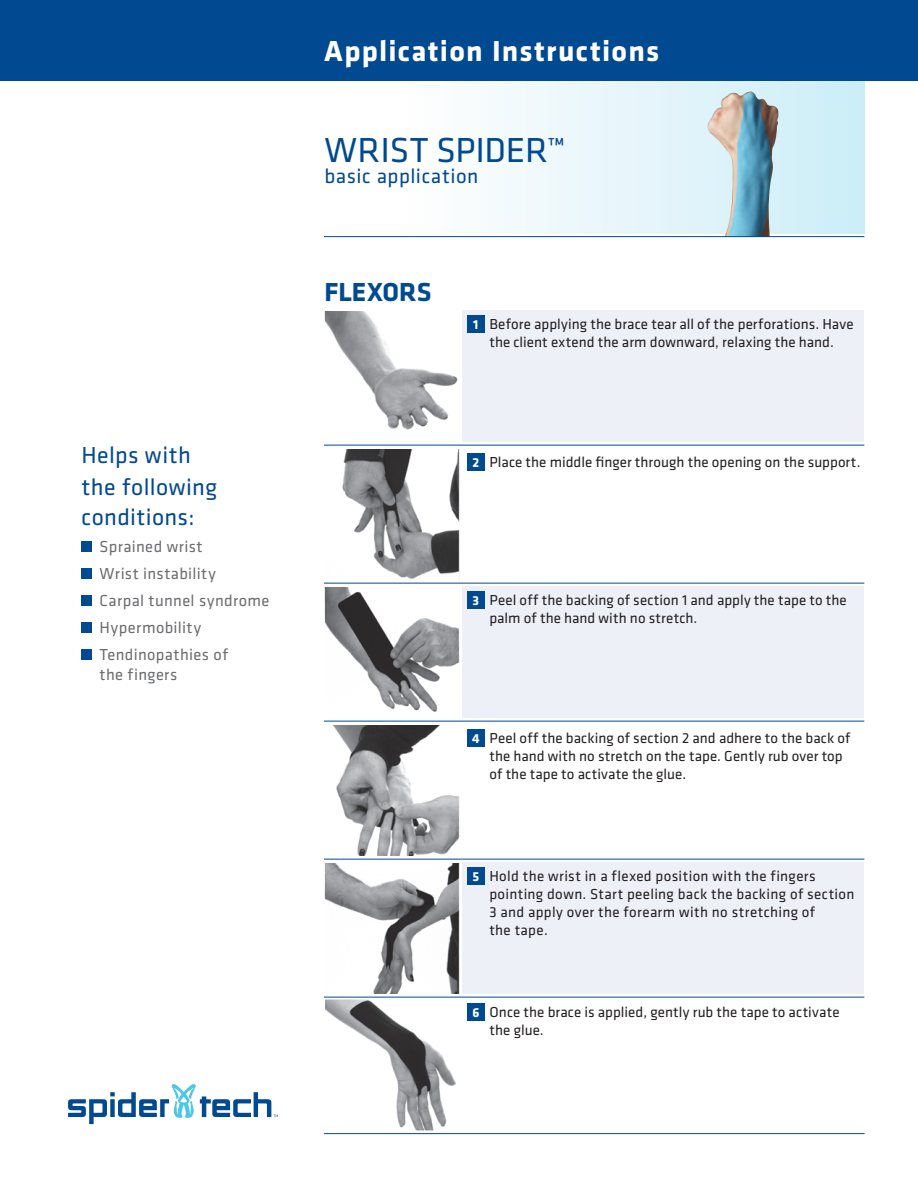
<style>
.page{position:relative;width:918px;height:1188px;background:#fff}
.page>*{position:absolute;margin:0;border:0;box-sizing:border-box;transform-origin:0 0}
.t1{font:36px "Klavika CH";letter-spacing:-.005em;color:#014990}
.t2{font:700 30px "Klavika CH";letter-spacing:.04em;color:#fff}
.t3{font:700 27px "Klavika CH";color:#014990}
.t4{font:24px/30.8px "Klavika CH";letter-spacing:.015em;color:#014990}
.t5{font:21px "Klavika CH";letter-spacing:.025em;color:#014990}
.t6{font:16.5px/27px "Klavika CH";letter-spacing:.025em;color:#6c6d70}
.t7{font:15px/18px "Klavika CH";letter-spacing:.01em;color:#231f20}
.t8{font:700 13.5px "Klavika CH";color:#fff}
</style>
<div class="page">
<div style="left:324px;top:81px;width:540px;height:153px;background:linear-gradient(to right,#fff,#cdeef7)"></div>
<img style="left:708px;top:92px;width:71px;height:144px">
<img style="left:326px;top:312px;width:132px;height:118px">
<img style="left:342px;top:450px;width:116px;height:129px">
<div style="left:324px;top:448px;width:136px;height:133px;border:1px solid #fff"></div>
<img style="left:326px;top:588px;width:132px;height:124px">
<div style="left:324px;top:586px;width:136px;height:133px;border:1px solid #fff"></div>
<img style="left:333px;top:726px;width:125px;height:129px">
<div style="left:324px;top:724px;width:136px;height:133px;border:1px solid #fff"></div>
<img style="left:326px;top:864px;width:132px;height:129px">
<div style="left:324px;top:862px;width:136px;height:133px;border:1px solid #fff"></div>
<div style="left:462px;top:310px;width:402px;height:132px;background:#edf0f7"></div>
<div style="left:462px;top:586px;width:402px;height:132px;background:#edf0f7"></div>
<div style="left:462px;top:862px;width:402px;height:132px;background:#edf0f7"></div>
<hr style="left:324px;top:445px;width:540px;height:1px;background:#014990">
<hr style="left:324px;top:236px;width:540px;height:1px;background:#014990">
<hr style="left:324px;top:583px;width:540px;height:1px;background:#014990">
<hr style="left:324px;top:721px;width:540px;height:1px;background:#014990">
<hr style="left:324px;top:859px;width:540px;height:1px;background:#014990">
<hr style="left:324px;top:997px;width:540px;height:1px;background:#014990">
<img style="left:326px;top:1001px;width:130px;height:128px">
<div style="left:324px;top:999px;width:136px;height:132px;border:1px solid #fff"></div>
<hr style="left:324px;top:1133px;width:541px;height:1px;background:#014990">
<div style="left:0;top:0;width:918px;height:81px;background:#014990"></div>
<div style="left:467px;top:315px;width:18px;height:18px;background:#014990"></div>
<div style="left:467px;top:453px;width:18px;height:18px;background:#014990"></div>
<div style="left:467px;top:729px;width:18px;height:18px;background:#014990"></div>
<div style="left:467px;top:867px;width:18px;height:18px;background:#014990"></div>
<div style="left:467px;top:1003px;width:18px;height:18px;background:#014990"></div>
<div style="left:467px;top:591px;width:18px;height:18px;background:#014990"></div>
<div style="left:82px;top:541px;width:10px;height:11px;background:#014990"></div>
<div style="left:82px;top:568px;width:10px;height:11px;background:#014990"></div>
<div style="left:82px;top:595px;width:10px;height:11px;background:#014990"></div>
<div style="left:82px;top:622px;width:10px;height:11px;background:#014990"></div>
<div style="left:82px;top:649px;width:10px;height:11px;background:#014990"></div>
<svg style="left:68px;top:1084px;width:210px;height:40px"></svg>
<h3 class="t4" style="left:82px;top:441px;width:137px">Helps with the following conditions:</h3>
<p class="t6" style="left:100px;top:533px;width:171px">Sprained wrist<br>Wrist instability<br>Carpal tunnel syndrome<br>Hypermobility<br>Tendinopathies of</p>
<p class="t6" style="left:100px;top:661px;width:79px">the fingers</p>
<h2 class="t2" style="left:324px;top:34px;width:337px">Application Instructions</h2>
<h1 class="t1" style="left:324px;top:130px;width:242px">WRIST SPIDER™</h1>
<h3 class="t5" style="left:324px;top:165px;width:156px">basic application</h3>
<h3 class="t3" style="left:324px;top:277px;width:109px">FLEXORS</h3>
<p class="t8" style="left:473px;top:317px;width:7px">1</p>
<p class="t7" style="left:489px;top:315px;width:366px">Before applying the brace tear all of the perforations. Have the client extend the arm downward, relaxing the hand.</p>
<p class="t8" style="left:472px;top:455px;width:8px">2</p>
<p class="t7" style="left:489px;top:453px;width:373px">Place the middle finger through the opening on the support.</p>
<p class="t8" style="left:473px;top:593px;width:8px">3</p>
<p class="t7" style="left:489px;top:591px;width:359px">Peel off the backing of section 1 and apply the tape to the palm of the hand with no stretch.</p>
<p class="t8" style="left:472px;top:731px;width:9px">4</p>
<p class="t7" style="left:489px;top:729px;width:363px">Peel off the backing of section 2 and adhere to the back of the hand with no stretch on the tape. Gently rub over top of the tape to activate the glue.</p>
<p class="t8" style="left:473px;top:869px;width:8px">5</p>
<p class="t7" style="left:489px;top:867px;width:367px">Hold the wrist in a flexed position with the fingers pointing down. Start peeling back the backing of section 3 and apply over the forearm with no stretching of<br>the tape.</p>
<p class="t8" style="left:473px;top:1005px;width:8px">6</p>
<p class="t7" style="left:490px;top:1004px;width:352px">Once the brace is applied, gently rub the tape to activate the glue.</p>
</div>
